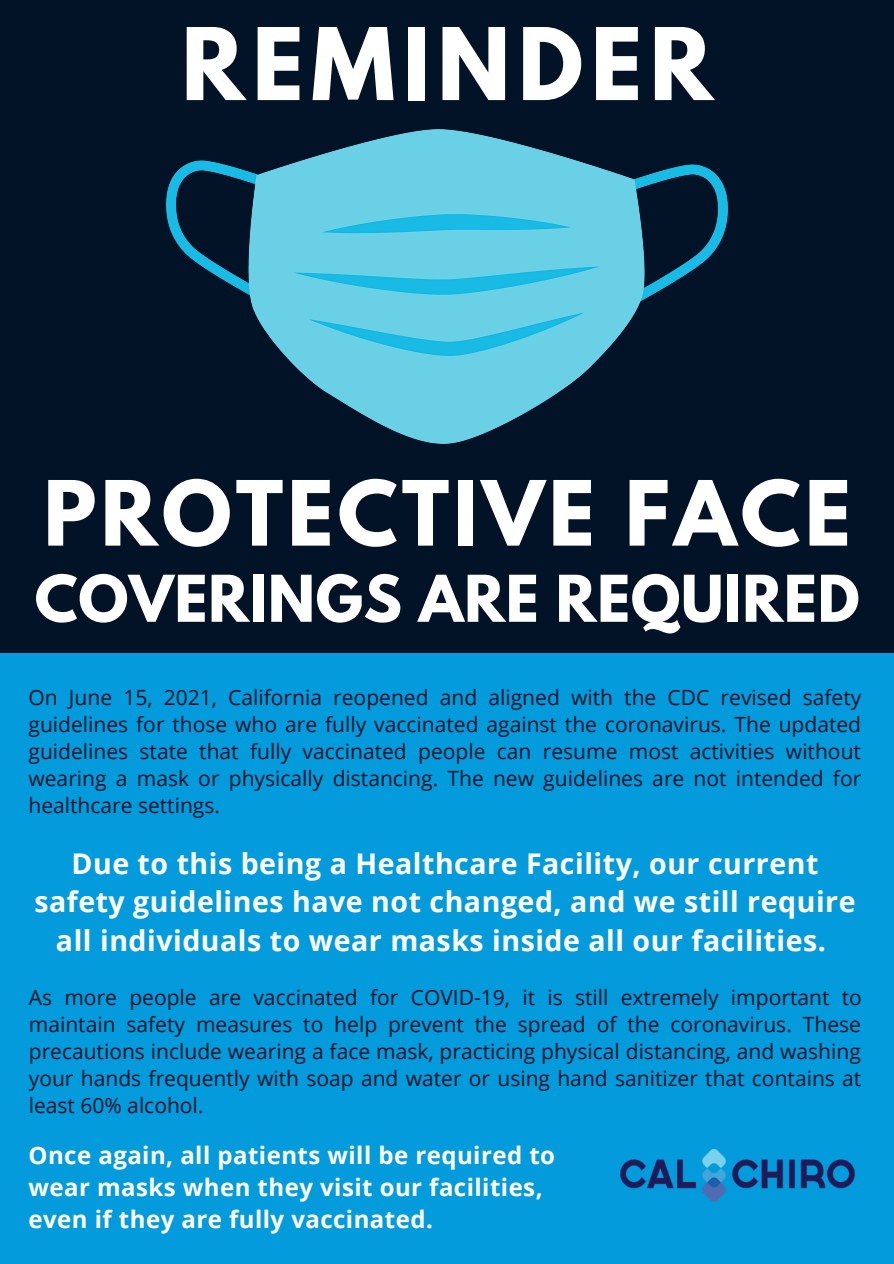
<style>
.page{position:relative;width:894px;height:1264px;background:#fff}
.page>*{position:absolute;margin:0;border:0;box-sizing:border-box;transform-origin:0 0}
.t1{font:700 88.5px "League Spartan";letter-spacing:.085em;color:#fff}
.t2{font:700 79.5px "League Spartan";letter-spacing:.05em;color:#fff}
.t3{font:700 57px "League Spartan";letter-spacing:.01em;color:#fff}
.t4{font:700 28.5px/38.2px "Open Sans";letter-spacing:.02em;color:#fff;text-align:center}
.t5{font:700 24px/31.5px "Open Sans";letter-spacing:.02em;color:#fff}
.t6{font:21px/27px "Open Sans";color:#021227;text-align:justify}
</style>
<div class="page">
<div style="left:0;top:0;width:893px;height:1263px;background:#039bdb"></div>
<div style="left:0;top:0;width:893px;height:653px;background:#021227"></div>
<img style="left:167px;top:129px;width:559px;height:315px">
<img style="left:620px;top:1149px;width:234px;height:52px">
<p class="t1" style="left:181px;top:20px;width:533px">REMINDER</p>
<p class="t2" style="left:43px;top:474px;width:808px">PROTECTIVE FACE</p>
<p class="t3" style="left:35px;top:570px;width:826px">COVERINGS ARE REQUIRED</p>
<p class="t6" style="left:28px;top:683px;width:834px">On June 15, 2021, California reopened and aligned with the CDC revised safety guidelines for those who are fully vaccinated against the coronavirus. The updated guidelines state that fully vaccinated people can resume most activities without wearing a mask or physically distancing. The new guidelines are not intended for healthcare settings.</p>
<p class="t4" style="left:34px;top:843px;width:822px">Due to this being a Healthcare Facility, our current safety guidelines have not changed, and we still require all individuals to wear masks inside all our facilities.</p>
<p class="t6" style="left:29px;top:983px;width:834px">As more people are vaccinated for COVID-19, it is still extremely important to maintain safety measures to help prevent the spread of the coronavirus. These precautions include wearing a face mask, practicing physical distancing, and washing your hands frequently with soap and water or using hand sanitizer that contains at least 60% alcohol.</p>
<p class="t5" style="left:28px;top:1139px;width:528px">Once again, all patients will be required to wear masks when they visit our facilities, even if they are fully vaccinated.</p>
</div>
